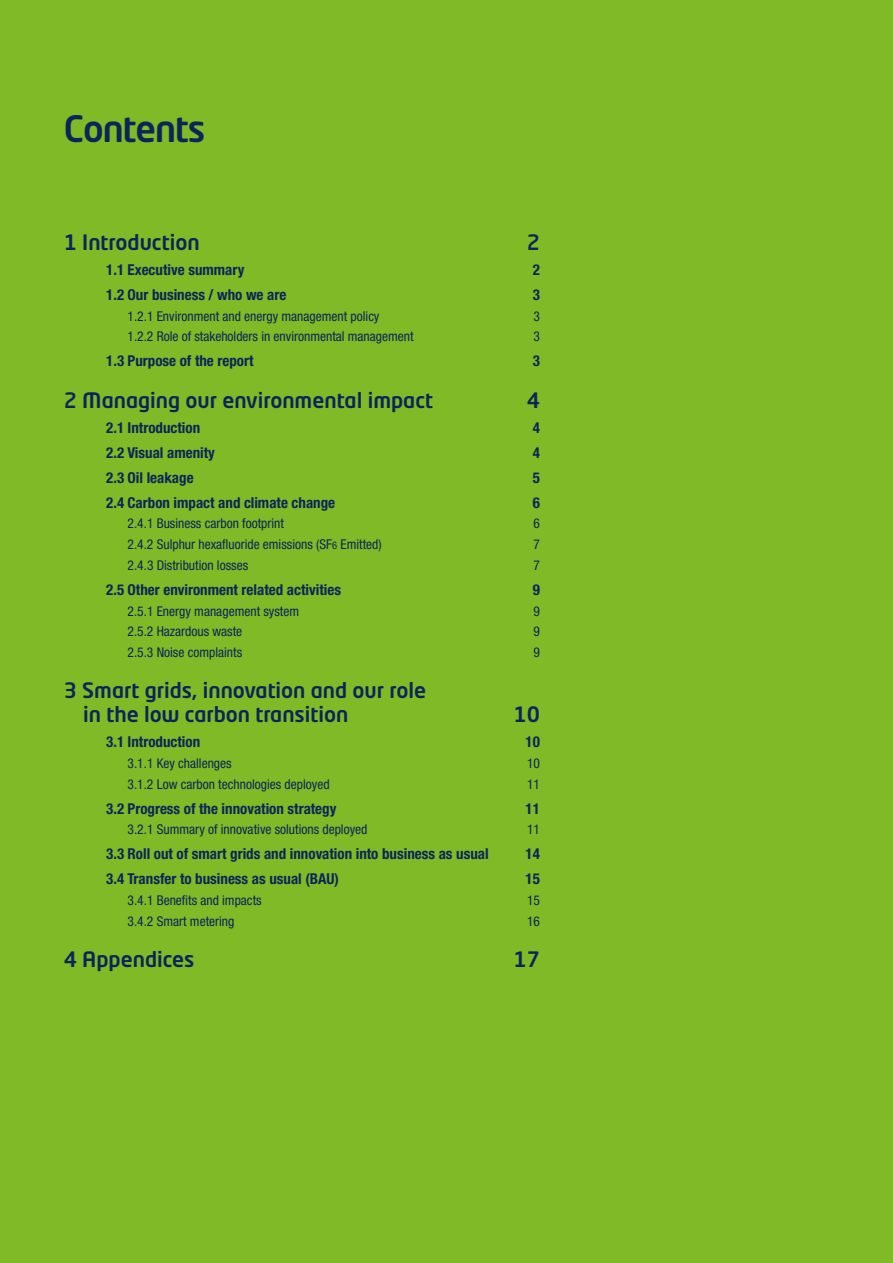
<style>
.page{position:relative;width:893px;height:1263px;background:#80ba27}
.page>*{position:absolute;margin:0;border:0;box-sizing:border-box;transform-origin:0 0}
.t1{font:500 36px "Neo Tech Std";letter-spacing:-.025em;color:#0b2559}
.t2{font:500 21px/24px "Neo Tech Std";color:#0b2559}
.t3{font:700 condensed 15px "Helvetica Neue LT";color:#0b2559}
.t4{font:condensed 13.5px "Helvetica Neue LT";color:#0b2559}
.s1{font-size:10.5px}
</style>
<div class="page">
<h1 class="t1" style="left:64px;top:106px;width:143px">Contents</h1>
<h2 class="t2" style="left:64px;top:230px;width:137px">1 Introduction</h2>
<h2 class="t2" style="left:527px;top:230px;width:15px">2</h2>
<p class="t3" style="left:106px;top:261px;width:140px">1.1 Executive summary</p>
<p class="t3" style="left:533px;top:261px;width:9px">2</p>
<p class="t3" style="left:106px;top:286px;width:182px">1.2 Our business / who we are</p>
<p class="t3" style="left:533px;top:286px;width:9px">3</p>
<p class="t4" style="left:128px;top:308px;width:253px">1.2.1 Environment and energy management policy</p>
<p class="t4" style="left:534px;top:308px;width:8px">3</p>
<p class="t4" style="left:128px;top:329px;width:288px">1.2.2 Role of stakeholders in environmental management</p>
<p class="t4" style="left:533px;top:329px;width:8px">3</p>
<p class="t3" style="left:106px;top:352px;width:149px">1.3 Purpose of the report</p>
<p class="t3" style="left:533px;top:352px;width:9px">3</p>
<h2 class="t2" style="left:64px;top:387px;width:371px">2 Managing our environmental impact</h2>
<h2 class="t2" style="left:527px;top:387px;width:15px">4</h2>
<p class="t3" style="left:106px;top:418px;width:95px">2.1 Introduction</p>
<p class="t3" style="left:533px;top:418px;width:9px">4</p>
<p class="t3" style="left:106px;top:443px;width:110px">2.2 Visual amenity</p>
<p class="t3" style="left:533px;top:443px;width:9px">4</p>
<p class="t3" style="left:106px;top:468px;width:89px">2.3 Oil leakage</p>
<p class="t3" style="left:533px;top:468px;width:9px">5</p>
<p class="t3" style="left:106px;top:493px;width:230px">2.4 Carbon impact and climate change</p>
<p class="t3" style="left:533px;top:493px;width:9px">6</p>
<p class="t4" style="left:128px;top:516px;width:158px">2.4.1 Business carbon footprint</p>
<p class="t4" style="left:534px;top:516px;width:8px">6</p>
<p class="t4" style="left:128px;top:536px;width:256px">2.4.2 Sulphur hexafluoride emissions (SF<span class="s1">6</span> Emitted)</p>
<p class="t4" style="left:534px;top:536px;width:8px">7</p>
<p class="t4" style="left:128px;top:557px;width:122px">2.4.3 Distribution losses</p>
<p class="t4" style="left:534px;top:557px;width:8px">7</p>
<p class="t3" style="left:106px;top:580px;width:236px">2.5 Other environment related activities</p>
<p class="t3" style="left:533px;top:580px;width:9px">9</p>
<p class="t4" style="left:128px;top:603px;width:173px">2.5.1 Energy management system</p>
<p class="t4" style="left:534px;top:603px;width:8px">9</p>
<p class="t4" style="left:128px;top:624px;width:116px">2.5.2 Hazardous waste</p>
<p class="t4" style="left:533px;top:624px;width:8px">9</p>
<p class="t4" style="left:128px;top:644px;width:116px">2.5.3 Noise complaints</p>
<p class="t4" style="left:533px;top:644px;width:8px">9</p>
<h2 class="t2" style="left:83px;top:678px;width:344px;text-indent:-20px">3 Smart grids, innovation and our role in the low carbon transition</h2>
<h2 class="t2" style="left:514px;top:702px;width:28px">10</h2>
<p class="t3" style="left:106px;top:733px;width:95px">3.1 Introduction</p>
<p class="t3" style="left:526px;top:733px;width:16px">10</p>
<p class="t4" style="left:128px;top:755px;width:106px">3.1.1 Key challenges</p>
<p class="t4" style="left:527px;top:755px;width:14px">10</p>
<p class="t4" style="left:128px;top:776px;width:204px">3.1.2 Low carbon technologies deployed</p>
<p class="t4" style="left:527px;top:776px;width:14px">11</p>
<p class="t3" style="left:106px;top:799px;width:232px">3.2 Progress of the innovation strategy</p>
<p class="t3" style="left:526px;top:799px;width:16px">11</p>
<p class="t4" style="left:128px;top:822px;width:241px">3.2.1 Summary of innovative solutions deployed</p>
<p class="t4" style="left:527px;top:822px;width:14px">11</p>
<p class="t3" style="left:106px;top:845px;width:384px">3.3 Roll out of smart grids and innovation into business as usual</p>
<p class="t3" style="left:526px;top:845px;width:16px">14</p>
<p class="t3" style="left:106px;top:870px;width:234px">3.4 Transfer to business as usual (BAU)</p>
<p class="t3" style="left:526px;top:870px;width:16px">15</p>
<p class="t4" style="left:128px;top:892px;width:136px">3.4.1 Benefits and impacts</p>
<p class="t4" style="left:527px;top:892px;width:14px">15</p>
<p class="t4" style="left:128px;top:913px;width:108px">3.4.2 Smart metering</p>
<p class="t4" style="left:527px;top:913px;width:14px">16</p>
<h2 class="t2" style="left:64px;top:947px;width:132px">4 Appendices</h2>
<h2 class="t2" style="left:514px;top:947px;width:28px">17</h2>
</div>
